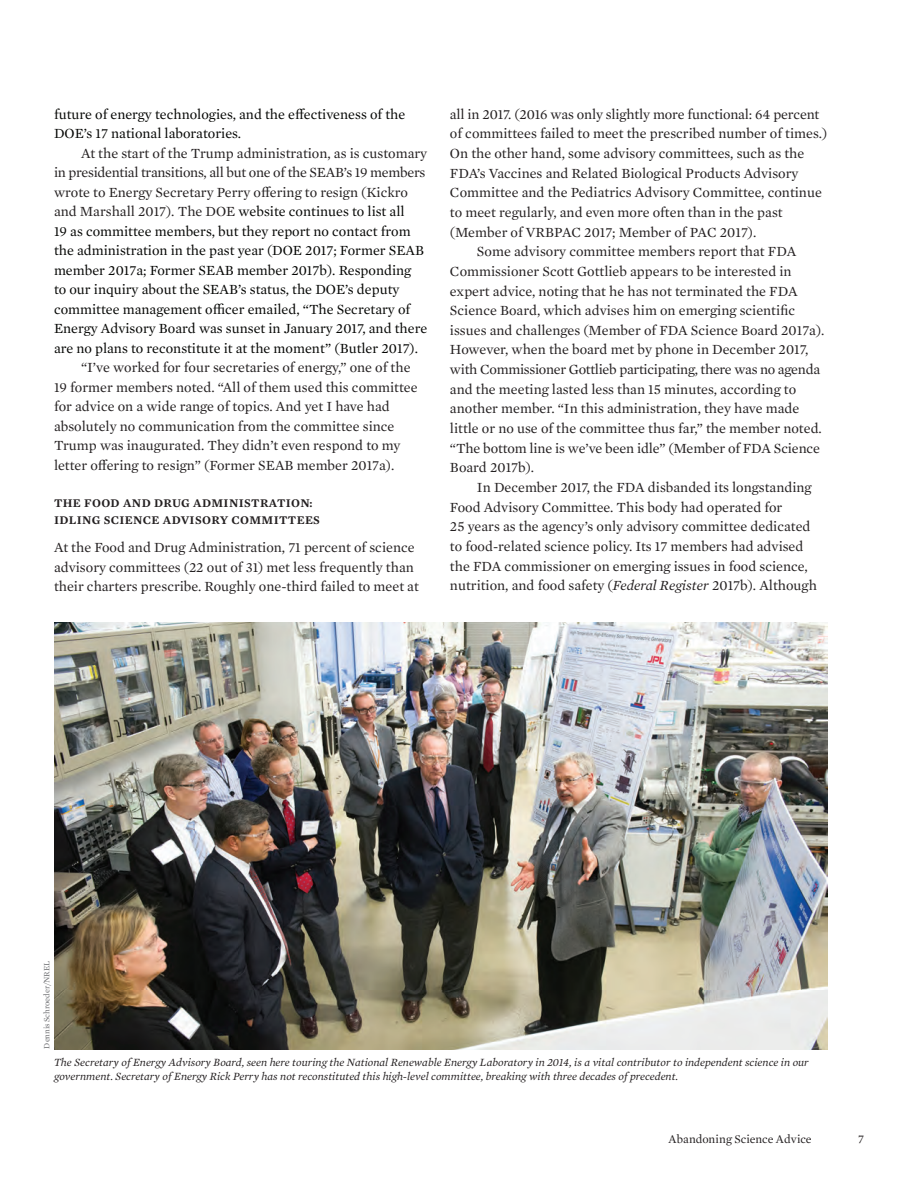
<style>
.page{position:relative;width:918px;height:1188px;background:#fff}
.page>*{position:absolute;margin:0;border:0;box-sizing:border-box;transform-origin:0 0}
.t1{font:14.25px/19.5px "Mercury Text G1";color:#231f20}
.t2{font:14.25px/19.5px "Mercury Text G1";color:#040503}
.t3{font:14.25px "Mercury Text G1";letter-spacing:-.02em;color:#231f20}
.t4{font:600 12px/16.5px "Mercury Text G1";letter-spacing:.03em;color:#231f20}
.t5{font:12px "Mercury Text G1";letter-spacing:-.005em;color:#231f20}
.t6{font:italic 11.25px/13.5px "Mercury Text G1";color:#231f20}
.t7{font:8.25px "Mercury Text G1";letter-spacing:-.01em;color:#6c6d70}
.s1{color:#231f20}
.s2{font-style:italic}
</style>
<div class="page">
<img style="left:54px;top:623px;width:774px;height:427px">
<p class="t2" style="left:54px;top:103px;width:353px">future of energy technologies, and the effectiveness of the<br>DOE’s 17 national laboratories.</p>
<p class="t2" style="left:54px;top:142px;width:375px;text-indent:27px"><span class="s1">At the start of the Trump administration, as is customary in presidential transitions, all but one of the SEAB’s 19 members wrote to Energy Secretary Perry offering to resign (Kickro and Marshall 2017). The DOE</span> website continues to list all<br>19 as committee members, but they report no contact from the administration in the past year (DOE 2017; Former SEAB member 2017a; Former SEAB member 2017b). Responding to our inquiry about the SEAB’s status, the DOE’s deputy committee management officer emailed, “The Secretary of Energy Advisory Board was sunset in January 2017, and there are no plans to reconstitute it at the moment” (Butler 2017).</p>
<p class="t1" style="left:54px;top:357px;width:365px;text-indent:27px">“I’ve worked for four secretaries of energy,” one of the 19 former members noted. “All of them used this committee for advice on a wide range of topics. And yet I have had absolutely no communication from the committee since Trump was inaugurated. They didn’t even respond to my letter offering to resign” (Former SEAB member 2017a).</p>
<p class="t4" style="left:54px;top:494px;width:266px">THE FOOD AND DRUG ADMINISTRATION:<br>IDLING SCIENCE ADVISORY COMMITTEES</p>
<p class="t1" style="left:54px;top:537px;width:366px">At the Food and Drug Administration, 71 percent of science advisory committees (22 out of 31) met less frequently than their charters prescribe. Roughly one-third failed to meet at</p>
<p class="t1" style="left:450px;top:103px;width:371px">all in 2017. (2016 was only slightly more functional: 64 percent</p>
<p class="t1" style="left:450px;top:123px;width:379px">of committees failed to meet the prescribed number of times.)</p>
<p class="t1" style="left:450px;top:143px;width:356px">On the other hand, some advisory committees, such as the</p>
<p class="t1" style="left:450px;top:162px;width:350px">FDA’s Vaccines and Related Biological Products Advisory</p>
<p class="t1" style="left:450px;top:182px;width:373px">Committee and the Pediatrics Advisory Committee, continue</p>
<p class="t1" style="left:450px;top:202px;width:334px">to meet regularly, and even more often than in the past</p>
<p class="t1" style="left:450px;top:221px;width:308px">(Member of VRBPAC 2017; Member of PAC 2017).</p>
<p class="t1" style="left:477px;top:241px;width:321px">Some advisory committee members report that FDA</p>
<p class="t1" style="left:450px;top:261px;width:343px">Commissioner Scott Gottlieb appears to be interested in</p>
<p class="t1" style="left:450px;top:280px;width:349px">expert advice, noting that he has not terminated the FDA</p>
<p class="t1" style="left:450px;top:300px;width:347px">Science Board, which advises him on emerging scientific</p>
<p class="t1" style="left:450px;top:320px;width:376px">issues and challenges (Member of FDA Science Board 2017a).</p>
<p class="t1" style="left:450px;top:339px;width:360px">However, when the board met by phone in December 2017,</p>
<p class="t3" style="left:450px;top:359px;width:372px">with Commissioner Gottlieb participating, there was no agenda</p>
<p class="t1" style="left:450px;top:379px;width:348px">and the meeting lasted less than 15 minutes, according to</p>
<p class="t1" style="left:450px;top:398px;width:351px">another member. “In this administration, they have made</p>
<p class="t1" style="left:450px;top:418px;width:373px">little or no use of the committee thus far,” the member noted.</p>
<p class="t1" style="left:450px;top:438px;width:372px">“The bottom line is we’ve been idle” (Member of FDA Science</p>
<p class="t1" style="left:450px;top:457px;width:86px">Board 2017b).</p>
<p class="t1" style="left:477px;top:477px;width:336px">In December 2017, the FDA disbanded its longstanding</p>
<p class="t1" style="left:450px;top:496px;width:334px">Food Advisory Committee. This body had operated for</p>
<p class="t1" style="left:450px;top:516px;width:362px">25 years as the agency’s only advisory committee dedicated</p>
<p class="t1" style="left:450px;top:536px;width:355px">to food-related science policy. Its 17 members had advised</p>
<p class="t1" style="left:450px;top:555px;width:359px">the FDA commissioner on emerging issues in food science,</p>
<p class="t1" style="left:450px;top:575px;width:368px">nutrition, and food safety (<span class="s2">Federal Register</span> 2017b). Although</p>
<p class="t7" style="left:41px;top:1048px;width:89px;rotate:-90deg">Dennis Schroeder/NREL</p>
<p class="t6" style="left:54px;top:1055px;width:756px">The Secretary of Energy Advisory Board, seen here touring the National Renewable Energy Laboratory in 2014, is a vital contributor to independent science in our government. Secretary of Energy Rick Perry has not reconstituted this high-level committee, breaking with three decades of precedent.</p>
<p class="t5" style="left:669px;top:1130px;width:145px">Abandoning Science Advice</p>
<p class="t5" style="left:858px;top:1130px;width:7px">7</p>
</div>
